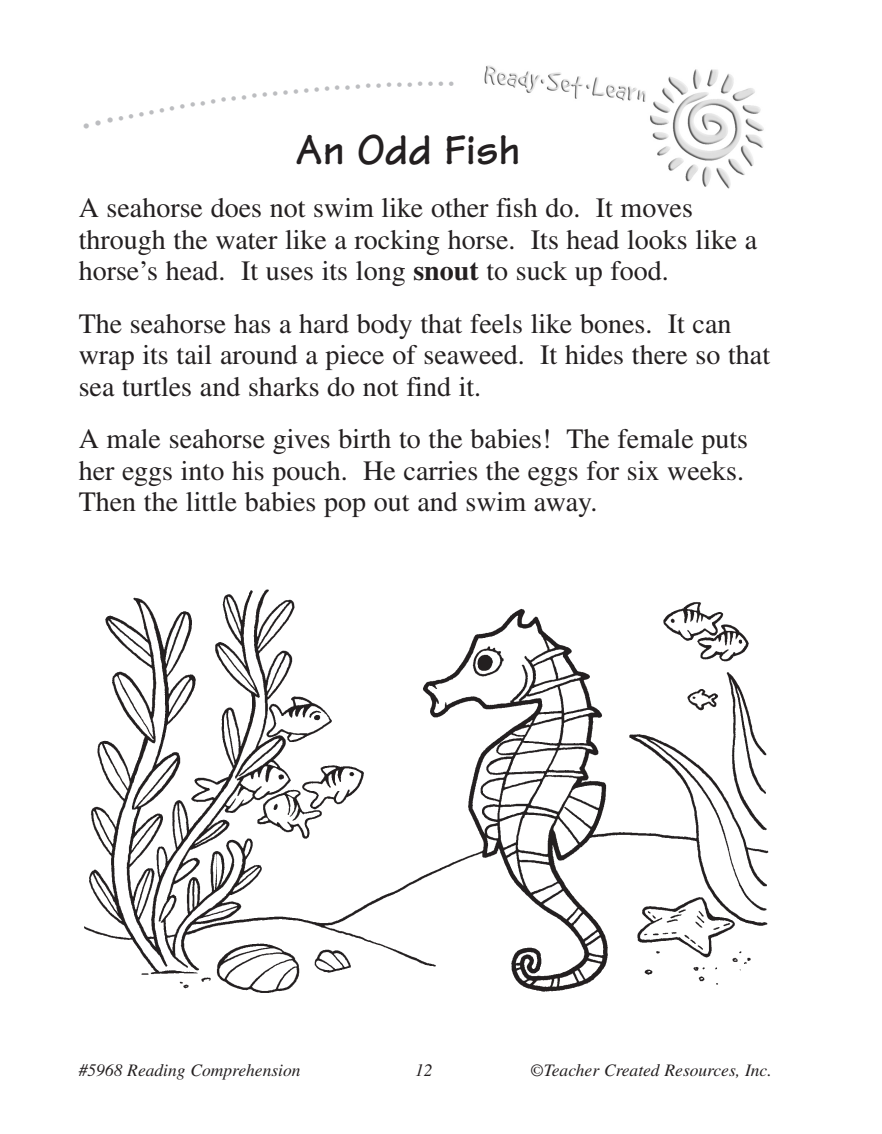
<style>
.page{position:relative;width:882px;height:1134px;background:#fff}
.page>*{position:absolute;margin:0;border:0;box-sizing:border-box;transform-origin:0 0}
.Headline_Tekton{font:700 43.75px "Tekton";color:#231f20}
.normal-times-16-1p{font:28px/31.5px "Times";color:#231f20}
.t1{font:21px "Myriad";color:#bcbdc0}
.t2{font:italic 17.5px "Times";color:#231f20}
.s1{font-weight:700}
</style>
<div class="page">
<img style="left:484px;top:65px;width:280px;height:124px">
<img style="left:84px;top:589px;width:685px;height:404px">
<p class="t1" style="left:417px;top:74px;width:38px;rotate:-1deg">••••</p>
<p class="Headline_Tekton" style="left:295px;top:123px;width:227px">An Odd Fish</p>
<p class="normal-times-16-1p" style="left:79px;top:192px;width:680px">A seahorse does not swim like other fish do. It moves through the water like a rocking horse. Its head looks like a horse’s head. It uses its long <span class="s1">snout</span> to suck up food.</p>
<p class="normal-times-16-1p" style="left:79px;top:307px;width:693px">The seahorse has a hard body that feels like bones. It can wrap its tail around a piece of seaweed. It hides there so that sea turtles and sharks do not find it.</p>
<p class="normal-times-16-1p" style="left:79px;top:423px;width:671px">A male seahorse gives birth to the babies! The female puts her eggs into his pouch. He carries the eggs for six weeks.<br>Then the little babies pop out and swim away.</p>
<p class="t2" style="left:79px;top:1061px;width:223px">#5968 Reading Comprehension</p>
<p class="t2" style="left:415px;top:1061px;width:19px">12</p>
<p class="t2" style="left:530px;top:1061px;width:243px">©Teacher Created Resources, Inc.</p>
</div>
